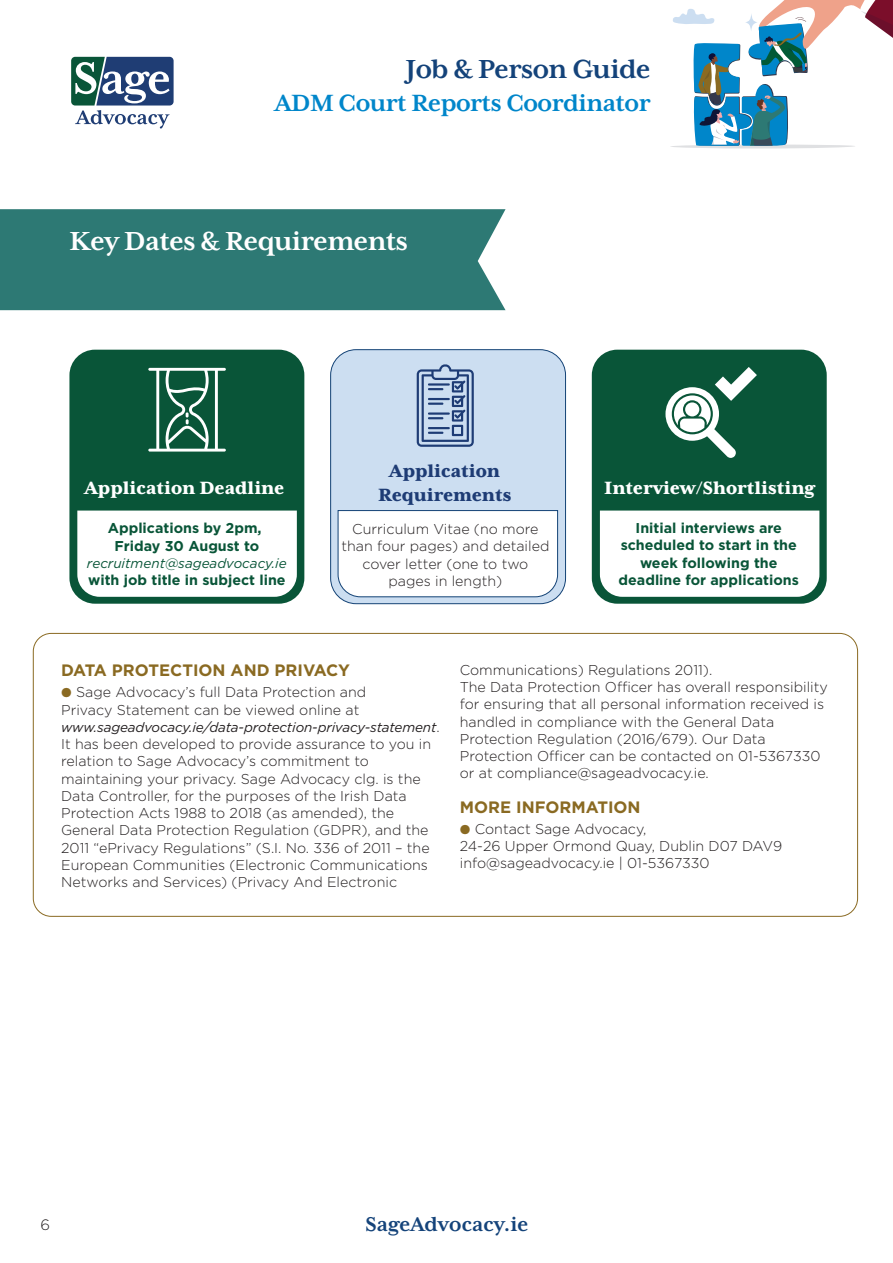
<style>
.page{position:relative;width:893px;height:1263px;background:#fff}
.page>*{position:absolute;margin:0;border:0;box-sizing:border-box;transform-origin:0 0}
.t1{font:700 30px "Mrs Eaves XL Serif OT";letter-spacing:-.02em;color:#fff}
.t2{font:700 30px "Mrs Eaves XL Serif OT";letter-spacing:-.02em;color:#14437a}
.t3{font:700 27px "Mrs Eaves XL Serif OT";letter-spacing:-.02em;color:#0086ca}
.t4{font:700 22.8px "Mrs Eaves XL Serif OT";color:#14437a}
.t5{font:800 20.4px "Mrs Eaves XL Serif OT";color:#fff}
.t6{font:800 20.4px/23.4px "Mrs Eaves XL Serif OT";color:#1e3c75;text-align:center}
.t7{font:700 16.5px "Gotham Pro";color:#8a6a22}
.t8{font:300 15px "Gotham Pro";color:#231f20}
.t9{font:300 14.25px/17.2px "Gotham Pro";color:#231f20}
.t10{font:700 14.25px/17.2px "Gotham Pro";color:#095538;text-align:center}
.t11{font:italic 13.5px "Gotham Pro";letter-spacing:-.01em;color:#231f20}
.t12{font:italic 13.5px "Gotham Pro";color:#095538}
.s1{font-weight:300;font-style:normal;font-size:14.25px}
</style>
<div class="page">
<svg style="left:670px;top:145px;width:185px;height:4px"></svg>
<svg style="left:673px;top:0;width:220px;height:146px"></svg>
<div style="left:0;top:209px;width:506px;height:101px;background:#2d7974"></div>
<div style="left:69px;top:350px;width:235px;height:254px;background:#095538;border-radius:26px"></div>
<div style="left:77px;top:511px;width:220px;height:86px;background:#fff"></div>
<div style="left:592px;top:350px;width:235px;height:254px;background:#095538;border-radius:26px"></div>
<div style="left:600px;top:511px;width:219px;height:86px;background:#fff"></div>
<div style="left:331px;top:350px;width:234px;height:254px;background:#ccdef1;border-radius:26px"></div>
<div style="left:330px;top:349px;width:236px;height:255px;border:1px solid #144376;border-radius:26px"></div>
<div style="left:338px;top:510px;width:220px;height:87px;background:#fff"></div>
<svg style="left:148px;top:368px;width:78px;height:84px"></svg>
<svg style="left:417px;top:364px;width:57px;height:83px"></svg>
<svg style="left:665px;top:367px;width:92px;height:91px"></svg>
<svg style="left:71px;top:57px;width:103px;height:72px"></svg>
<h1 class="t2" style="left:406px;top:52px;width:247px">Job &amp; Person Guide</h1>
<h2 class="t3" style="left:275px;top:87px;width:377px">ADM Court Reports Coordinator</h2>
<h1 class="t1" style="left:69px;top:225px;width:340px">Key Dates &amp; Requirements</h1>
<h3 class="t6" style="left:378px;top:460px;width:135px">Application<br>Requirements</h3>
<h3 class="t5" style="left:85px;top:476px;width:201px">Application Deadline</h3>
<h3 class="t5" style="left:604px;top:476px;width:212px">Interview/Shortlisting</h3>
<p class="t10" style="left:108px;top:519px;width:155px">Applications by 2pm,<br>Friday 30 August to</p>
<p class="t12" style="left:87px;top:555px;width:201px">recruitment@sageadvocacy.ie</p>
<p class="t10" style="left:88px;top:571px;width:199px">with job title in subject line</p>
<p class="t9" style="left:341px;top:520px;width:210px;text-align:center">Curriculum Vitae (no more than four pages) and detailed cover letter (one to two pages in length)</p>
<p class="t10" style="left:619px;top:519px;width:182px">Initial interviews are scheduled to start in the week following the deadline for applications</p>
<p class="t7" style="left:61px;top:661px;width:290px">DATA PROTECTION AND PRIVACY</p>
<p class="t9" style="left:61px;top:684px;width:306px;text-indent:15px">Sage Advocacy’s full Data Protection and<br>Privacy Statement can be viewed online at</p>
<p class="t11" style="left:61px;top:720px;width:380px">www.sageadvocacy.ie/data-protection-privacy-statement<span class="s1">.</span></p>
<p class="t9" style="left:61px;top:736px;width:371px">It has been developed to provide assurance to you in relation to Sage Advocacy’s commitment to maintaining your privacy. Sage Advocacy clg. is the Data Controller, for the purposes of the Irish Data Protection Acts 1988 to 2018 (as amended), the General Data Protection Regulation (GDPR), and the 2011 “ePrivacy Regulations” (S.I. No. 336 of 2011 – the European Communities (Electronic Communications Networks and Services) (Privacy And Electronic</p>
<p class="t9" style="left:460px;top:661px;width:370px">Communications) Regulations 2011).<br>The Data Protection Officer has overall responsibility for ensuring that all personal information received is handled in compliance with the General Data Protection Regulation (2016/679). Our Data Protection Officer can be contacted on 01-5367330 or at compliance@sageadvocacy.ie.</p>
<p class="t7" style="left:460px;top:797px;width:182px">MORE INFORMATION</p>
<p class="t9" style="left:460px;top:820px;width:324px;text-indent:15px">Contact Sage Advocacy,<br>24-26 Upper Ormond Quay, Dublin D07 DAV9 info@sageadvocacy.ie | 01-5367330</p>
<p class="t8" style="left:40px;top:1216px;width:11px">6</p>
<h3 class="t4" style="left:366px;top:1211px;width:164px">SageAdvocacy.ie</h3>
</div>
